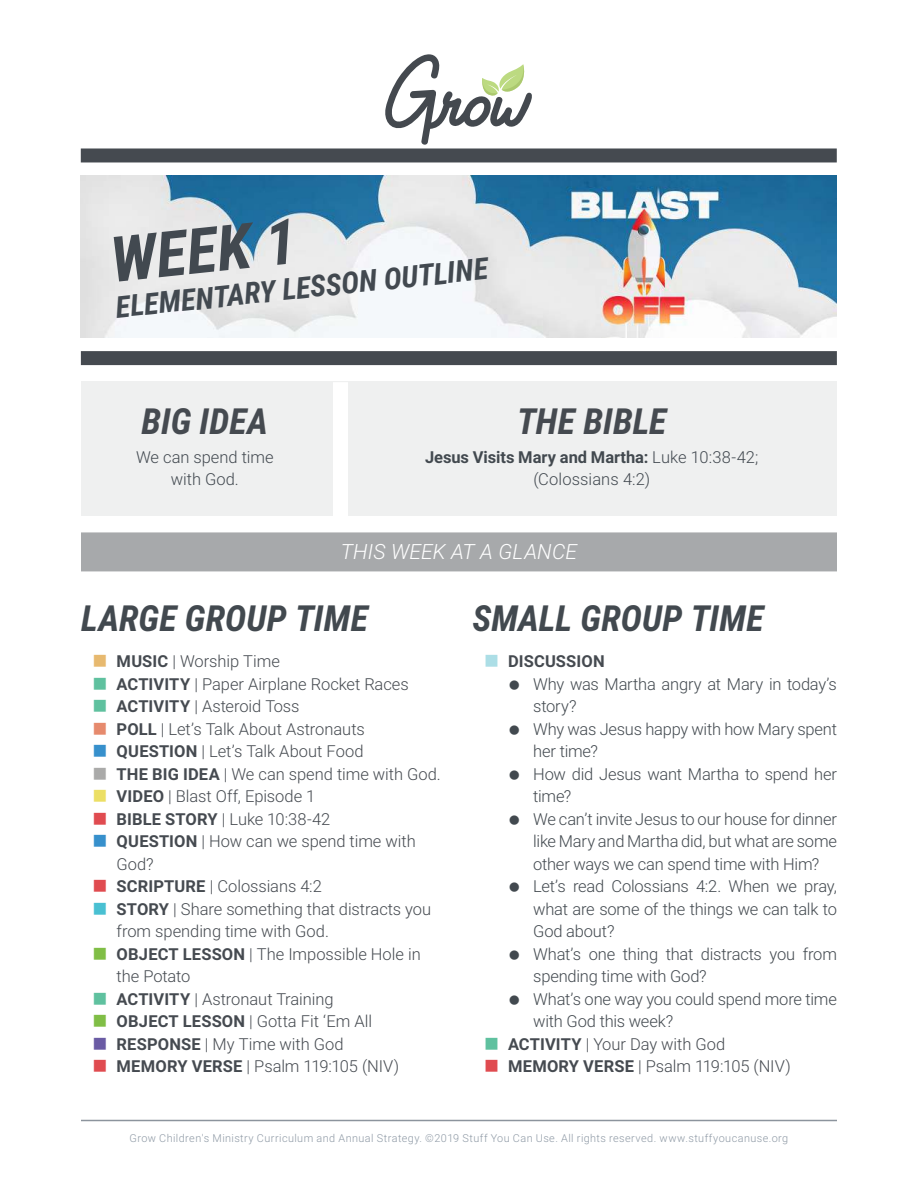
<style>
.page{position:relative;width:918px;height:1188px;background:#fff}
.page>*{position:absolute;margin:0;border:0;box-sizing:border-box;transform-origin:0 0}
.t1{font:italic 700 63px "Roboto Condensed";color:#424950}
.t2{font:italic 700 36px "Roboto Condensed";color:#42494f}
.t3{font:italic 700 36px "Roboto Condensed";color:#454a50}
.t4{font:italic 700 30px "Roboto Condensed";color:#424950}
.t5{font:italic 300 21px "Roboto";letter-spacing:.005em;color:#fff}
.t6{font:300 16.5px/22.5px "Roboto";letter-spacing:-.005em;color:#454a50}
.t7{font:300 16.5px "Roboto";letter-spacing:-.015em;color:#42494f}
.t8{font:300 16.5px/22.5px "Roboto";color:#424950;text-align:center}
.t9{font:700 16.5px "Roboto";letter-spacing:.005em;color:#454a50}
.t10{font:300 10.8px "Roboto";letter-spacing:.04em;color:#8e99a5}
.s1{font-weight:700;color:#42494f}
.s2{font-weight:700}
</style>
<div class="page">
<div style="left:81px;top:148px;width:756px;height:14px;background:#454a50"></div>
<svg style="left:385px;top:54px;width:147px;height:91px"></svg>
<img style="left:81px;top:176px;width:756px;height:162px">
<div style="left:81px;top:351px;width:756px;height:14px;background:#454a50"></div>
<hr style="left:81px;top:1120px;width:756px;height:1px;background:#8c949d">
<div style="left:81px;top:381px;width:756px;height:135px;background:#eff0f0"></div>
<div style="left:333px;top:382px;width:15px;height:134px;background:#fff"></div>
<div style="left:81px;top:532px;width:756px;height:39px;background:#a7a9ab"></div>
<h1 class="t1" style="left:107px;top:224px;width:188px;rotate:-6deg">WEEK 1</h1>
<h3 class="t4" style="left:114px;top:290px;width:376px;rotate:-6deg">ELEMENTARY LESSON OUTLINE</h3>
<h2 class="t3" style="left:142px;top:400px;width:128px">BIG IDEA</h2>
<p class="t8" style="left:136px;top:447px;width:139px">We can spend time with God.</p>
<h2 class="t3" style="left:517px;top:400px;width:151px">THE BIBLE</h2>
<p class="t8" style="left:425px;top:447px;width:335px"><span class="s1">Jesus Visits Mary and Martha:</span> Luke 10:38-42; (Colossians 4:2)</p>
<p class="t5" style="left:341px;top:543px;width:238px">THIS WEEK AT A GLANCE</p>
<h2 class="t2" style="left:81px;top:598px;width:289px">LARGE GROUP TIME</h2>
<p class="t6" style="left:117px;top:651px;width:326px"><span class="s2">MUSIC</span> | Worship Time<br><span class="s2">ACTIVITY</span> | Paper Airplane Rocket Races<br><span class="s2">ACTIVITY</span> | Asteroid Toss<br><span class="s2">POLL</span> | Let’s Talk About Astronauts<br><span class="s2">QUESTION</span> | Let’s Talk About Food<br><span class="s2">THE BIG IDEA</span> | We can spend time with God.<br><span class="s2">VIDEO</span> | Blast Off, Episode 1<br><span class="s2">BIBLE STORY</span> | Luke 10:38-42<br><span class="s2">QUESTION</span> | How can we spend time with<br>God?<br><span class="s2">SCRIPTURE</span> | Colossians 4:2<br><span class="s2">STORY</span> | Share something that distracts you from spending time with God.<br><span class="s2">OBJECT LESSON</span> | The Impossible Hole in the Potato<br><span class="s2">ACTIVITY</span> | Astronaut Training<br><span class="s2">OBJECT LESSON</span> | Gotta Fit ‘Em All<br><span class="s2">RESPONSE</span> | My Time with God<br><span class="s2">MEMORY VERSE</span> | Psalm 119:105 (NIV)</p>
<h2 class="t2" style="left:472px;top:598px;width:293px">SMALL GROUP TIME</h2>
<p class="t9" style="left:508px;top:655px;width:98px">DISCUSSION</p>
<p class="t7" style="left:533px;top:677px;width:305px">Why was Martha angry at Mary in today’s</p>
<p class="t7" style="left:533px;top:699px;width:45px">story?</p>
<p class="t7" style="left:533px;top:722px;width:305px">Why was Jesus happy with how Mary spent</p>
<p class="t7" style="left:533px;top:744px;width:66px">her time?</p>
<p class="t7" style="left:533px;top:767px;width:305px">How did Jesus want Martha to spend her</p>
<p class="t7" style="left:533px;top:789px;width:40px">time?</p>
<p class="t7" style="left:533px;top:812px;width:305px">We can’t invite Jesus to our house for dinner</p>
<p class="t7" style="left:533px;top:834px;width:305px">like Mary and Martha did, but what are some</p>
<p class="t7" style="left:533px;top:857px;width:288px">other ways we can spend time with Him?</p>
<p class="t7" style="left:533px;top:879px;width:305px">Let’s read Colossians 4:2. When we pray,</p>
<p class="t7" style="left:533px;top:902px;width:305px">what are some of the things we can talk to</p>
<p class="t7" style="left:533px;top:924px;width:83px">God about?</p>
<p class="t7" style="left:533px;top:947px;width:305px">What’s one thing that distracts you from</p>
<p class="t7" style="left:533px;top:969px;width:175px">spending time with God?</p>
<p class="t7" style="left:533px;top:992px;width:305px">What’s one way you could spend more time</p>
<p class="t7" style="left:533px;top:1014px;width:142px">with God this week?</p>
<p class="t6" style="left:508px;top:1034px;width:219px"><span class="s2">ACTIVITY</span> | Your Day with God</p>
<p class="t6" style="left:508px;top:1056px;width:284px"><span class="s2">MEMORY VERSE</span> | Psalm 119:105 (NIV)</p>
<p class="t10" style="left:130px;top:1134px;width:660px">Grow Children's Ministry Curriculum and Annual Strategy. ©2019 Stuff You Can Use. All rights reserved. www.stuffyoucanuse.org</p>
</div>
